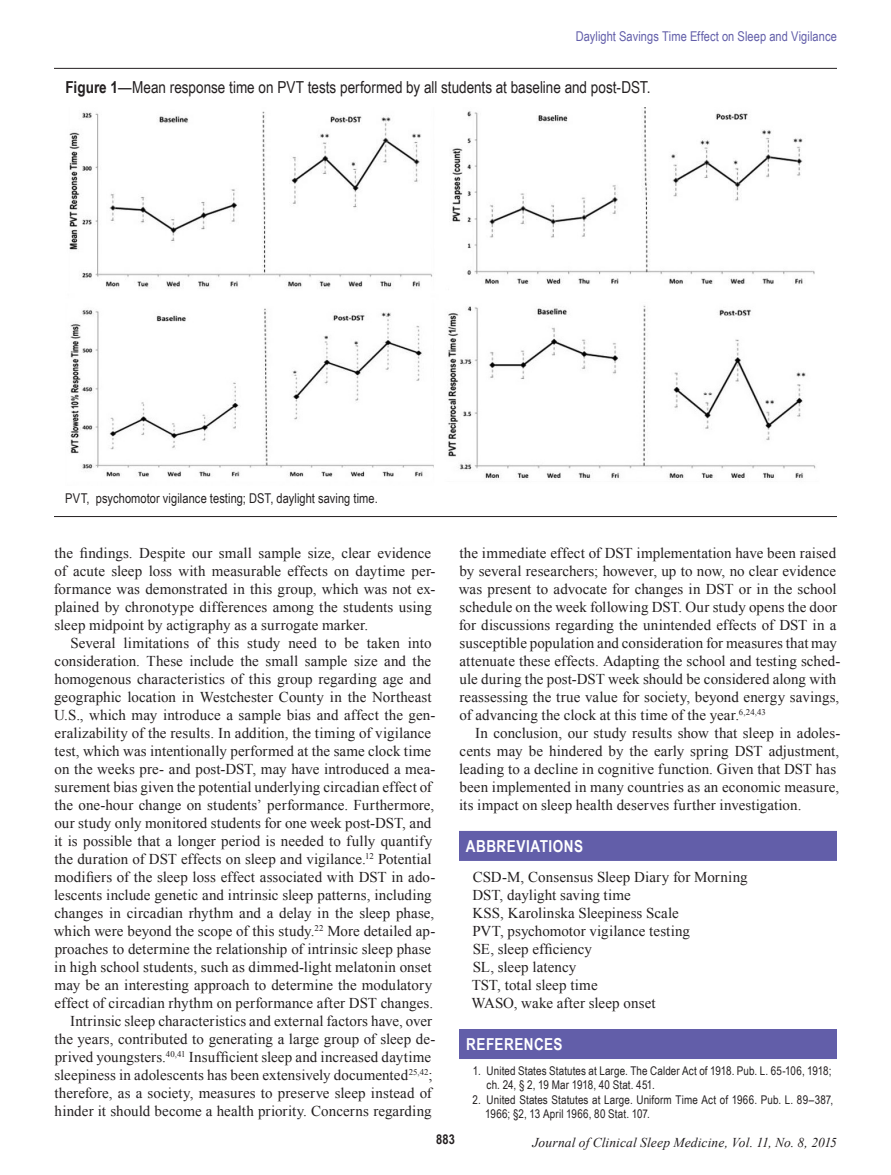
<style>
.page{position:relative;width:891px;height:1175px;background:#fff}
.page>*{position:absolute;margin:0;border:0;box-sizing:border-box;transform-origin:0 0}
.t1{font:16.5px "Arial Narrow";color:#231f20}
.t2{font:700 16.5px "Arial Narrow";letter-spacing:.03em;color:#fff}
.t3{font:15px/18px "Times New Roman";letter-spacing:.005em;color:#231f20}
.t4{font:13.5px "Arial Narrow";letter-spacing:.005em;color:#231f20}
.t5{font:italic 13.5px "Times New Roman";letter-spacing:.005em;color:#231f20}
.t6{font:13.5px "Arial Narrow";letter-spacing:.005em;color:#625ea9}
.t7{font:700 13.5px "Arial Narrow";color:#231f20}
.t8{font:12px/14.4px "Arial Narrow";letter-spacing:.01em;color:#231f20}
.s1{font-weight:700}
</style>
<div class="page">
<div style="left:459px;top:831px;width:378px;height:30px;background:#625ea9"></div>
<div style="left:459px;top:1029px;width:378px;height:30px;background:#625ea9"></div>
<img style="left:69px;top:107px;width:747px;height:373px">
<hr style="left:54px;top:68px;width:783px;height:1px;background:#231f20">
<hr style="left:54px;top:516px;width:783px;height:1px;background:#231f20">
<p class="t6" style="left:576px;top:26px;width:263px">Daylight Savings Time Effect on Sleep and Vigilance</p>
<p class="t1" style="left:65px;top:75px;width:587px"><span class="s1">Figure 1</span>—Mean response time on PVT tests performed by all students at baseline and post-DST.</p>
<p class="t4" style="left:65px;top:488px;width:314px">PVT, psychomotor vigilance testing; DST, daylight saving time.</p>
<p class="t3" style="left:54px;top:544px;width:383px">the findings. Despite our small sample size, clear evidence of acute sleep loss with measurable effects on daytime per&shy;formance was demonstrated in this group, which was not ex&shy;plained by chronotype differences among the students using sleep midpoint by actigraphy as a surrogate marker.</p>
<p class="t3" style="left:54px;top:634px;width:383px;text-align:right">Several limitations of this study need to be taken into consideration. These include the small sample size and the homogenous characteristics of this group regarding age and geographic location in Westchester County in the Northeast U.S., which may introduce a sample bias and affect the gen&shy;eralizability of the results. In addition, the timing of vigilance test, which was intentionally performed at the same clock time on the weeks pre- and post-DST, may have introduced a mea&shy;surement bias given the potential underlying circadian effect of the one-hour change on students’ performance. Furthermore, our study only monitored students for one week post-DST, and it is possible that a longer period is needed to fully quantify the duration of DST effects on sleep and vigilance.<sup>12</sup> Potential modifiers of the sleep loss effect associated with DST in ado&shy;lescents include genetic and intrinsic sleep patterns, including changes in circadian rhythm and a delay in the sleep phase, which were beyond the scope of this study.<sup>22</sup> More detailed ap&shy;proaches to determine the relationship of intrinsic sleep phase in high school students, such as dimmed-light melatonin onset may be an interesting approach to determine the modulatory effect of circadian rhythm on performance after DST changes.<br>Intrinsic sleep characteristics and external factors have, over the years, contributed to generating a large group of sleep de&shy;prived youngsters.<sup>40,41</sup> Insufficient sleep and increased daytime sleepiness in adolescents has been extensively documented<sup>25,42</sup>; therefore, as a society, measures to preserve sleep instead of hinder it should become a health priority. Concerns regarding</p>
<p class="t3" style="left:459px;top:544px;width:383px">the immediate effect of DST implementation have been raised by several researchers; however, up to now, no clear evidence was present to advocate for changes in DST or in the school schedule on the week following DST. Our study opens the door for discussions regarding the unintended effects of DST in a susceptible population and consideration for measures that may attenuate these effects. Adapting the school and testing sched&shy;ule during the post-DST week should be considered along with reassessing the true value for society, beyond energy savings, of advancing the clock at this time of the year.<sup>6,24,43</sup></p>
<p class="t3" style="left:459px;top:724px;width:383px;text-indent:16px">In conclusion, our study results show that sleep in adoles&shy;cents may be hindered by the early spring DST adjustment, leading to a decline in cognitive function. Given that DST has been implemented in many countries as an economic measure, its impact on sleep health deserves further investigation.</p>
<p class="t2" style="left:466px;top:833px;width:119px">ABBREVIATIONS</p>
<p class="t3" style="left:471px;top:868px;width:278px">CSD-M, Consensus Sleep Diary for Morning<br>DST, daylight saving time<br>KSS, Karolinska Sleepiness Scale<br>PVT, psychomotor vigilance testing<br>SE, sleep efficiency<br>SL, sleep latency<br>TST, total sleep time<br>WASO, wake after sleep onset</p>
<p class="t2" style="left:466px;top:1031px;width:98px">REFERENCES</p>
<p class="t8" style="left:487px;top:1063px;width:346px;text-indent:-14px">1. United States Statutes at Large. The Calder Act of 1918. Pub. L. 65-106, 1918; ch. 24, § 2, 19 Mar 1918, 40 Stat. 451.</p>
<p class="t8" style="left:485px;top:1092px;width:350px;text-indent:-13px">2. United States Statutes at Large. Uniform Time Act of 1966. Pub. L. 89–387,<br>1966; §2, 13 April 1966, 80 Stat. 107.</p>
<p class="t7" style="left:436px;top:1129px;width:20px">883</p>
<p class="t5" style="left:533px;top:1133px;width:306px">Journal of Clinical Sleep Medicine, Vol. 11, No. 8, 2015</p>
</div>
